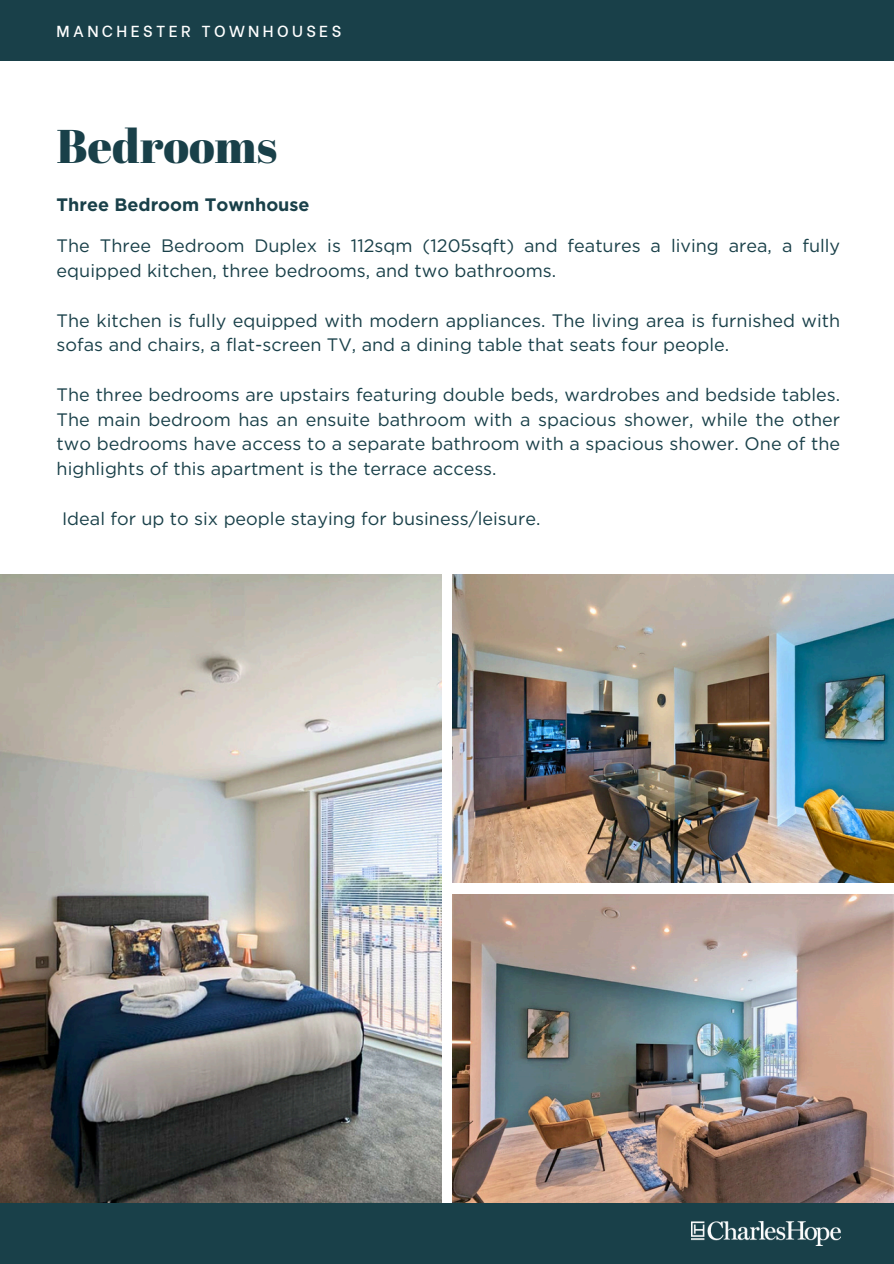
<style>
.page{position:relative;width:894px;height:1264px;background:#fff}
.page>*{position:absolute;margin:0;border:0;box-sizing:border-box;transform-origin:0 0}
.t1{font:47.25px "Abril Fatface";color:#194049}
.t2{font:18px/24.8px "Gotham";color:#194049}
.t3{font:700 18px "Gotham";color:#194049}
.t4{font:500 15.9px "Be Vietnam";letter-spacing:.21em;color:#fff}
</style>
<div class="page">
<img style="left:0;top:574px;width:441px;height:629px">
<img style="left:452px;top:574px;width:441px;height:309px">
<img style="left:452px;top:894px;width:441px;height:309px">
<div style="left:0;top:1203px;width:893px;height:60px;background:#194049"></div>
<div style="left:0;top:0;width:893px;height:60px;background:#194049"></div>
<img style="left:691px;top:1221px;width:148px;height:24px">
<h3 class="t4" style="left:57px;top:18px;width:286px">MANCHESTER TOWNHOUSES</h3>
<p class="t1" style="left:57px;top:113px;width:222px">Bedrooms</p>
<h1 class="t3" style="left:57px;top:193px;width:254px">Three Bedroom Townhouse</h1>
<h3 class="t2" style="left:57px;top:233px;width:784px">The Three Bedroom Duplex is 112sqm (1205sqft) and features a living area, a fully equipped kitchen, three bedrooms, and two bathrooms.</h3>
<h3 class="t2" style="left:57px;top:307px;width:784px">The kitchen is fully equipped with modern appliances. The living area is furnished with sofas and chairs, a flat-screen TV, and a dining table that seats four people.</h3>
<h3 class="t2" style="left:57px;top:382px;width:784px;text-align:justify">The three bedrooms are upstairs featuring double beds, wardrobes and bedside tables.<br>The main bedroom has an ensuite bathroom with a spacious shower, while the other two bedrooms have access to a separate bathroom with a spacious shower. One of the highlights of this apartment is the terrace access.</h3>
<p class="t2" style="left:62px;top:505px;width:479px">Ideal for up to six people staying for business/leisure.</p>
</div>
